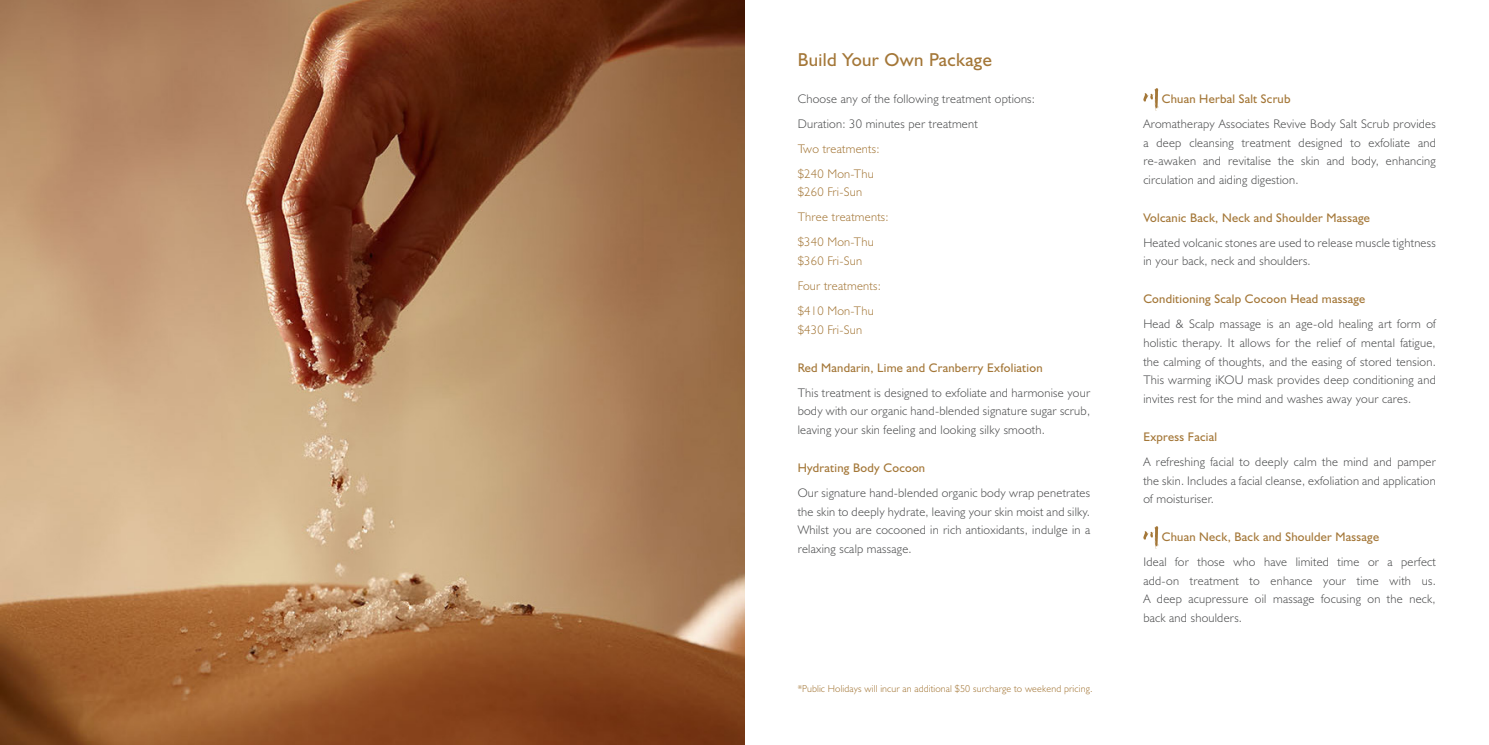
<style>
.page{position:relative;width:1489px;height:745px;background:#fff}
.page>*{position:absolute;margin:0;border:0;box-sizing:border-box;transform-origin:0 0}
.t1{font:18.75px "Humanist 521 BT";letter-spacing:.02em;color:#a47738}
.t2{font:300 12.5px/18.8px "Humanist 521 BT";letter-spacing:.02em;color:#4b4c4d;text-align:justify}
.t3{font:12.5px "Humanist 521 BT";letter-spacing:.02em;color:#a47738}
.t4{font:300 12.5px "Humanist 521 BT";letter-spacing:.02em;color:#a47738}
.t5{font:300 10px "Humanist 521 BT";letter-spacing:.015em;color:#a47738}
</style>
<div class="page">
<img style="left:0;top:0;width:744px;height:744px">
<svg style="left:1143px;top:88px;width:15px;height:22px"></svg>
<svg style="left:1143px;top:526px;width:15px;height:22px"></svg>
<p class="t1" style="left:797px;top:48px;width:196px">Build Your Own Package</p>
<p class="t2" style="left:797px;top:89px;width:239px">Choose any of the following treatment options:</p>
<p class="t2" style="left:797px;top:114px;width:181px">Duration: 30 minutes per treatment</p>
<p class="t4" style="left:797px;top:140px;width:83px">Two treatments:</p>
<p class="t4" style="left:797px;top:165px;width:78px">$240 Mon-Thu</p>
<p class="t4" style="left:797px;top:184px;width:66px">$260 Fri-Sun</p>
<p class="t4" style="left:797px;top:209px;width:92px">Three treatments:</p>
<p class="t4" style="left:797px;top:234px;width:78px">$340 Mon-Thu</p>
<p class="t4" style="left:797px;top:253px;width:66px">$360 Fri-Sun</p>
<p class="t4" style="left:797px;top:278px;width:85px">Four treatments:</p>
<p class="t4" style="left:797px;top:303px;width:78px">$410 Mon-Thu</p>
<p class="t4" style="left:797px;top:322px;width:66px">$430 Fri-Sun</p>
<p class="t3" style="left:797px;top:359px;width:246px">Red Mandarin, Lime and Cranberry Exfoliation</p>
<p class="t2" style="left:797px;top:382px;width:294px">This treatment is designed to exfoliate and harmonise your body with our organic hand-blended signature sugar scrub, leaving your skin feeling and looking silky smooth.</p>
<p class="t3" style="left:797px;top:459px;width:129px">Hydrating Body Cocoon</p>
<p class="t2" style="left:797px;top:482px;width:294px">Our signature hand-blended organic body wrap penetrates the skin to deeply hydrate, leaving your skin moist and silky.<br>Whilst you are cocooned in rich antioxidants, indulge in a relaxing scalp massage.</p>
<p class="t5" style="left:797px;top:681px;width:296px">*Public Holidays will incur an additional $50 surcharge to weekend pricing.</p>
<p class="t3" style="left:1161px;top:91px;width:130px">Chuan Herbal Salt Scrub</p>
<p class="t2" style="left:1143px;top:114px;width:294px">Aromatherapy Associates Revive Body Salt Scrub provides a deep cleansing treatment designed to exfoliate and re-awaken and revitalise the skin and body, enhancing circulation and aiding digestion.</p>
<p class="t3" style="left:1143px;top:209px;width:228px">Volcanic Back, Neck and Shoulder Massage</p>
<p class="t2" style="left:1143px;top:233px;width:294px">Heated volcanic stones are used to release muscle tightness in your back, neck and shoulders.</p>
<p class="t3" style="left:1143px;top:291px;width:223px">Conditioning Scalp Cocoon Head massage</p>
<p class="t2" style="left:1143px;top:314px;width:294px">Head &amp; Scalp massage is an age-old healing art form of holistic therapy. It allows for the relief of mental fatigue, the calming of thoughts, and the easing of stored tension.<br>This warming iKOU mask provides deep conditioning and invites rest for the mind and washes away your cares.</p>
<p class="t3" style="left:1143px;top:428px;width:75px">Express Facial</p>
<p class="t2" style="left:1143px;top:451px;width:294px">A refreshing facial to deeply calm the mind and pamper the skin. Includes a facial cleanse, exfoliation and application of moisturiser.</p>
<p class="t3" style="left:1161px;top:528px;width:219px">Chuan Neck, Back and Shoulder Massage</p>
<p class="t2" style="left:1143px;top:551px;width:294px">Ideal for those who have limited time or a perfect add-on treatment to enhance your time with us.<br>A deep acupressure oil massage focusing on the neck, back and shoulders.</p>
</div>
